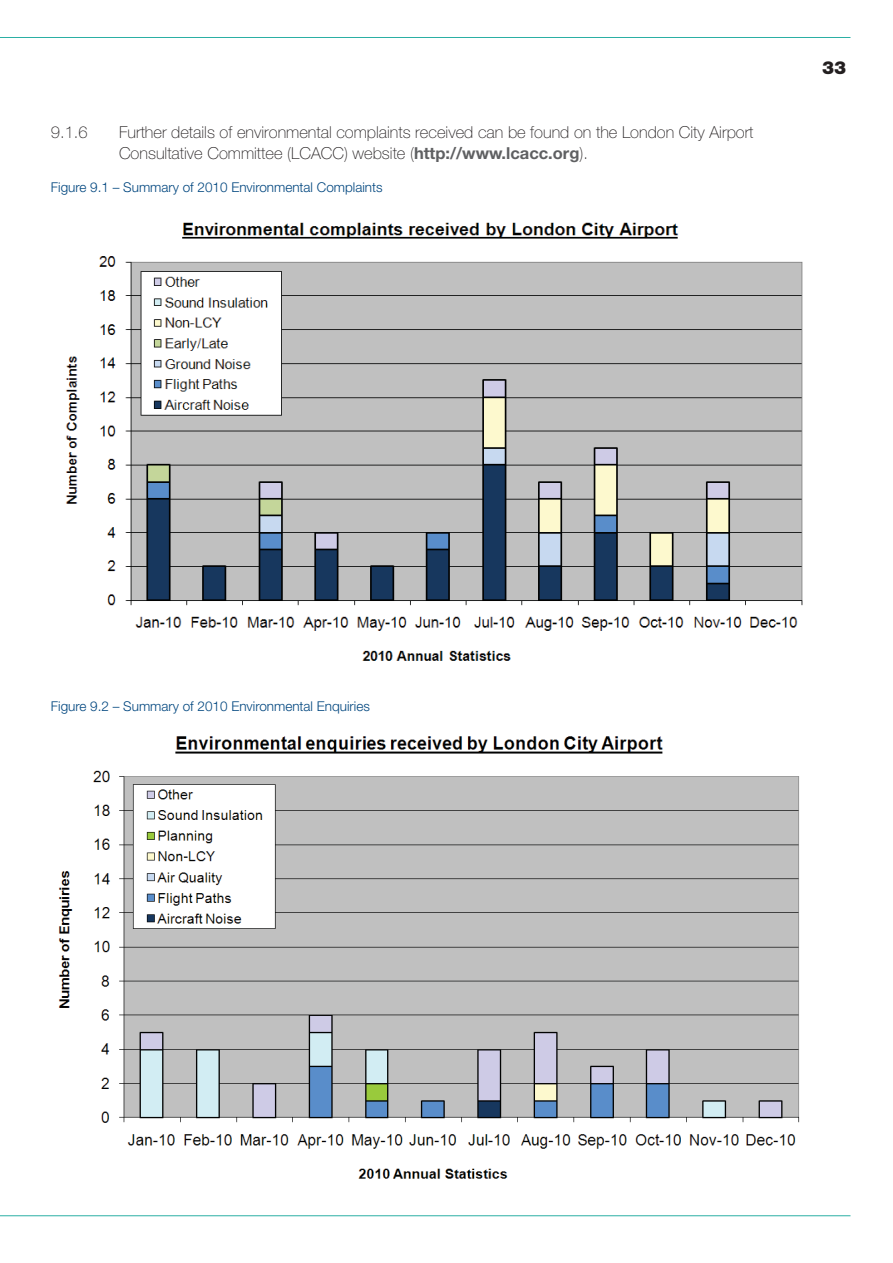
<style>
.page{position:relative;width:893px;height:1263px;background:#fff}
.page>*{position:absolute;margin:0;border:0;box-sizing:border-box;transform-origin:0 0}
.t1{font:900 18px "Helvetica Neue";color:#231f20}
.t2{font:100 16.5px/21px "Helvetica Neue";color:#231f20}
.t3{font:300 13.5px "Helvetica Neue";color:#00467f}
.s1{font-family:"Helvetica Neue CE";font-weight:700;color:#5f6062}
</style>
<div class="page">
<hr style="left:0;top:1215px;width:850px;height:1px;background:#2bafa4">
<hr style="left:0;top:37px;width:850px;height:1px;background:#2bafa4">
<img style="left:65px;top:222px;width:738px;height:439px">
<img style="left:58px;top:736px;width:742px;height:443px">
<p class="t2" style="left:51px;top:123px;width:38px">9.1.6</p>
<p class="t2" style="left:119px;top:123px;width:636px">Further details of environmental complaints received can be found on the London City Airport<br>Consultative Committee (LCACC) website (<span class="s1">http://www.lcacc.org</span>).</p>
<p class="t3" style="left:51px;top:183px;width:333px">Figure 9.1 – Summary of 2010 Environmental Complaints</p>
<p class="t1" style="left:822px;top:61px;width:26px">33</p>
<p class="t3" style="left:51px;top:701px;width:320px">Figure 9.2 – Summary of 2010 Environmental Enquiries</p>
</div>
